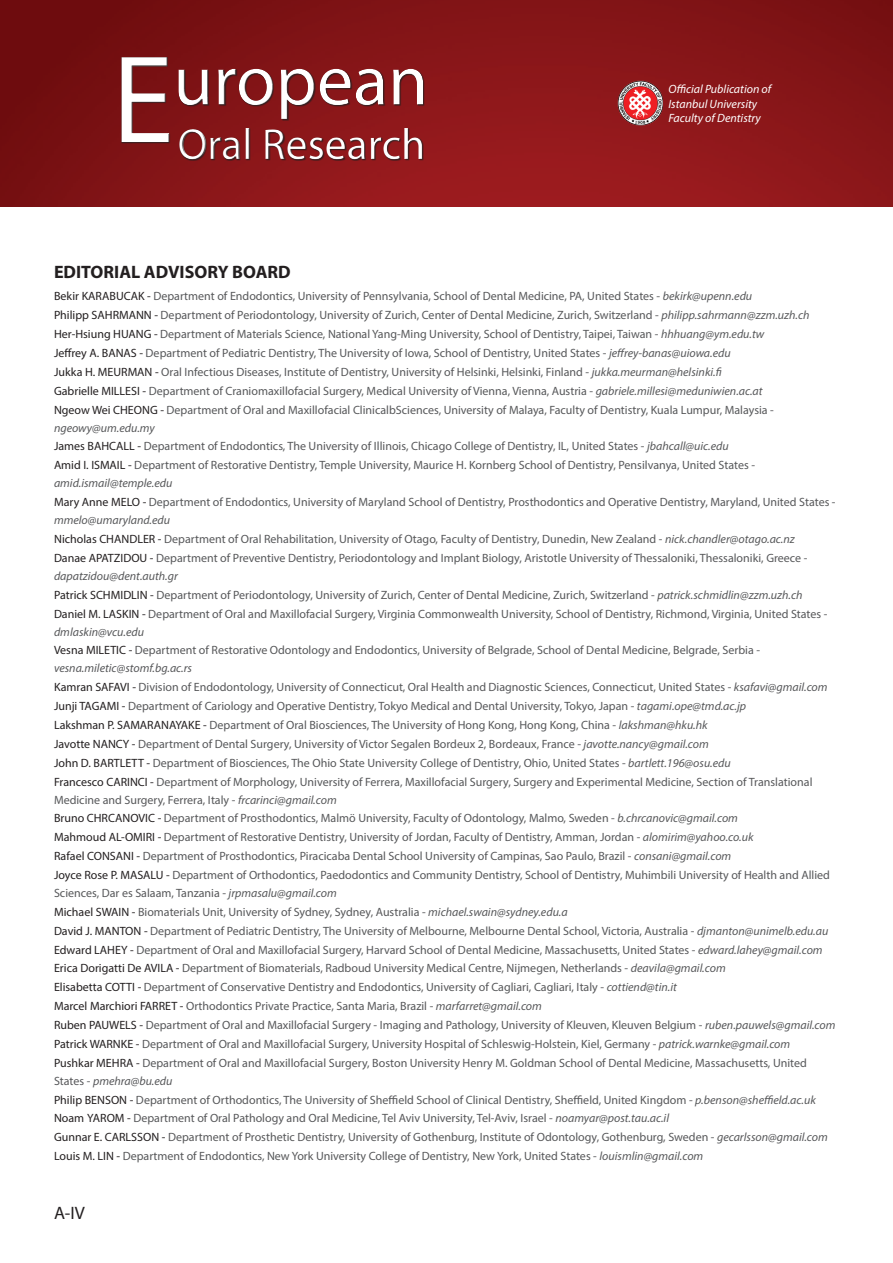
<style>
.page{position:relative;width:893px;height:1263px;background:#fff}
.page>*{position:absolute;margin:0;border:0;box-sizing:border-box;transform-origin:0 0}
.t1{font:126.3px "Myriad Pro";color:#fff}
.t2{font:72.3px "Myriad Pro";color:#fff}
.t3{font:43.65px "Myriad Pro";color:#fff}
.t4{font:700 18px "Myriad Pro";color:#231f20}
.t5{font:18px "Myriad Pro";color:#231f20}
.t6{font:12px/18.8px "Myriad Pro";color:#57585a}
.t7{font:italic 12px/14.4px "Myriad Pro";color:#fff}
.s1{color:#231f20}
.s2{font-style:italic}
</style>
<div class="page">
<img style="left:0;top:0;width:893px;height:206px">
<div style="left:178px;top:69px;width:246px;height:51px;background:#231f20;opacity:.83"></div>
<div style="left:121px;top:57px;width:50px;height:87px;background:#231f20;opacity:.75"></div>
<div style="left:120px;top:57px;width:50px;height:86px;background:#231f20;opacity:.83"></div>
<div style="left:180px;top:128px;width:244px;height:33px;background:#231f20;opacity:.75"></div>
<div style="left:179px;top:127px;width:244px;height:32px;background:#8c1719"></div>
<div style="left:179px;top:128px;width:244px;height:32px;background:#231f20;opacity:.83"></div>
<img style="left:618px;top:81px;width:45px;height:44px">
<h1 class="t1" style="left:112px;top:22px;width:64px">E</h1>
<h2 class="t2" style="left:173px;top:36px;width:256px">uropean</h2>
<h3 class="t3" style="left:177px;top:117px;width:249px">Oral Research</h3>
<p class="t7" style="left:668px;top:82px;width:104px">Official Publication of<br>Istanbul University<br>Faculty of Dentistry</p>
<h3 class="t4" style="left:54px;top:260px;width:238px">EDITORIAL ADVISORY BOARD</h3>
<p class="t6" style="left:54px;top:287px;width:783px"><span class="s1">Bekir KARABUCAK -</span> Department of Endodontics, University of Pennsylvania, School of Dental Medicine, PA, United States - <span class="s2">bekirk@upenn.edu<br></span><span class="s1">Philipp SAHRMANN -</span> Department of Periodontology, University of Zurich, Center of Dental Medicine, Zurich, Switzerland - <span class="s2">philipp.sahrmann@zzm.uzh.ch </span><span class="s1">Her-Hsiung HUANG -</span> Department of Materials Science, National Yang-Ming University, School of Dentistry, Taipei, Taiwan - <span class="s2">hhhuang@ym.edu.tw<br></span><span class="s1">Jeffrey A. BANAS -</span> Department of Pediatric Dentistry, The University of Iowa, School of Dentistry, United States - <span class="s2">jeffrey-banas@uiowa.edu<br></span><span class="s1">Jukka H. MEURMAN -</span> Oral Infectious Diseases, Institute of Dentistry, University of Helsinki, Helsinki, Finland - <span class="s2">jukka.meurman@helsinki.fi<br></span><span class="s1">Gabrielle MILLESI -</span> Department of Craniomaxillofacial Surgery, Medical University of Vienna, Vienna, Austria - <span class="s2">gabriele.millesi@meduniwien.ac.at<br></span><span class="s1">Ngeow Wei CHEONG -</span> Department of Oral and Maxillofacial ClinicalbSciences, University of Malaya, Faculty of Dentistry, Kuala Lumpur, Malaysia - <span class="s2">ngeowy@um.edu.my<br></span><span class="s1">James BAHCALL -</span> Department of Endodontics, The University of Illinois, Chicago College of Dentistry, IL, United States - <span class="s2">jbahcall@uic.edu<br></span><span class="s1">Amid I. ISMAIL -</span> Department of Restorative Dentistry, Temple University, Maurice H. Kornberg School of Dentistry, Pensilvanya, United States - <span class="s2">amid.ismail@temple.edu<br></span><span class="s1">Mary Anne MELO -</span> Department of Endodontics, University of Maryland School of Dentistry, Prosthodontics and Operative Dentistry, Maryland, United States - <span class="s2">mmelo@umaryland.edu<br></span><span class="s1">Nicholas CHANDLER -</span> Department of Oral Rehabilitation, University of Otago, Faculty of Dentistry, Dunedin, New Zealand - <span class="s2">nick.chandler@otago.ac.nz<br></span><span class="s1">Danae APATZIDOU -</span> Department of Preventive Dentistry, Periodontology and Implant Biology, Aristotle University of Thessaloniki, Thessaloniki, Greece - <span class="s2">dapatzidou@dent.auth.gr<br></span><span class="s1">Patrick SCHMIDLIN -</span> Department of Periodontology, University of Zurich, Center of Dental Medicine, Zurich, Switzerland - <span class="s2">patrick.schmidlin@zzm.uzh.ch </span><span class="s1">Daniel M. LASKIN -</span> Department of Oral and Maxillofacial Surgery, Virginia Commonwealth University, School of Dentistry, Richmond, Virginia, United States - <span class="s2">dmlaskin@vcu.edu<br></span><span class="s1">Vesna MILETIC -</span> Department of Restorative Odontology and Endodontics, University of Belgrade, School of Dental Medicine, Belgrade, Serbia - <span class="s2">vesna.miletic@stomf.bg.ac.rs<br></span><span class="s1">Kamran SAFAVI -</span> Division of Endodontology, University of Connecticut, Oral Health and Diagnostic Sciences, Connecticut, United States - <span class="s2">ksafavi@gmail.com </span><span class="s1">Junji TAGAMI -</span> Department of Cariology and Operative Dentistry, Tokyo Medical and Dental University, Tokyo, Japan - <span class="s2">tagami.ope@tmd.ac.jp<br></span><span class="s1">Lakshman P. SAMARANAYAKE -</span> Department of Oral Biosciences, The University of Hong Kong, Hong Kong, China - <span class="s2">lakshman@hku.hk<br></span><span class="s1">Javotte NANCY -</span> Department of Dental Surgery, University of Victor Segalen Bordeux 2, Bordeaux, France - <span class="s2">javotte.nancy@gmail.com<br></span><span class="s1">John D. BARTLETT -</span> Department of Biosciences, The Ohio State University College of Dentistry, Ohio, United States - <span class="s2">bartlett.196@osu.edu<br></span><span class="s1">Francesco CARINCI -</span> Department of Morphology, University of Ferrera, Maxillofacial Surgery, Surgery and Experimental Medicine, Section of Translational Medicine and Surgery, Ferrera, Italy - <span class="s2">frcarinci@gmail.com<br></span><span class="s1">Bruno CHRCANOVIC -</span> Department of Prosthodontics, Malmö University, Faculty of Odontology, Malmo, Sweden - <span class="s2">b.chrcanovic@gmail.com<br></span><span class="s1">Mahmoud AL-OMIRI -</span> Department of Restorative Dentistry, University of Jordan, Faculty of Dentistry, Amman, Jordan - <span class="s2">alomirim@yahoo.co.uk<br></span><span class="s1">Rafael CONSANI -</span> Department of Prosthodontics, Piracicaba Dental School University of Campinas, Sao Paulo, Brazil - <span class="s2">consani@gmail.com<br></span><span class="s1">Joyce Rose P. MASALU -</span> Department of Orthodontics, Paedodontics and Community Dentistry, School of Dentistry, Muhimbili University of Health and Allied Sciences, Dar es Salaam, Tanzania - <span class="s2">jrpmasalu@gmail.com<br></span><span class="s1">Michael SWAIN -</span> Biomaterials Unit, University of Sydney, Sydney, Australia - <span class="s2">michael.swain@sydney.edu.a<br></span><span class="s1">David J. MANTON -</span> Department of Pediatric Dentistry, The University of Melbourne, Melbourne Dental School, Victoria, Australia - <span class="s2">djmanton@unimelb.edu.au </span><span class="s1">Edward LAHEY -</span> Department of Oral and Maxillofacial Surgery, Harvard School of Dental Medicine, Massachusetts, United States - <span class="s2">edward.lahey@gmail.com </span><span class="s1">Erica Dorigatti De AVILA -</span> Department of Biomaterials, Radboud University Medical Centre, Nijmegen, Netherlands - <span class="s2">deavila@gmail.com<br></span><span class="s1">Elisabetta COTTI -</span> Department of Conservative Dentistry and Endodontics, University of Cagliari, Cagliari, Italy - <span class="s2">cottiend@tin.it<br></span><span class="s1">Marcel Marchiori FARRET -</span> Orthodontics Private Practice, Santa Maria, Brazil - <span class="s2">marfarret@gmail.com<br></span><span class="s1">Ruben PAUWELS -</span> Department of Oral and Maxillofacial Surgery - Imaging and Pathology, University of Kleuven, Kleuven Belgium - <span class="s2">ruben.pauwels@gmail.com </span><span class="s1">Patrick WARNKE -</span> Department of Oral and Maxillofacial Surgery, University Hospital of Schleswig-Holstein, Kiel, Germany - <span class="s2">patrick.warnke@gmail.com<br></span><span class="s1">Pushkar MEHRA -</span> Department of Oral and Maxillofacial Surgery, Boston University Henry M. Goldman School of Dental Medicine, Massachusetts, United States - <span class="s2">pmehra@bu.edu<br></span><span class="s1">Philip BENSON -</span> Department of Orthodontics, The University of Sheffield School of Clinical Dentistry, Sheffield, United Kingdom - <span class="s2">p.benson@sheffield.ac.uk </span><span class="s1">Noam YAROM -</span> Department of Oral Pathology and Oral Medicine, Tel Aviv University, Tel-Aviv, Israel - <span class="s2">noamyar@post.tau.ac.il<br></span><span class="s1">Gunnar E. CARLSSON -</span> Department of Prosthetic Dentistry, University of Gothenburg, Institute of Odontology, Gothenburg, Sweden - <span class="s2">gecarlsson@gmail.com </span><span class="s1">Louis M. LIN -</span> Department of Endodontics, New York University College of Dentistry, New York, United States - <span class="s2">louismlin@gmail.com</span></p>
<h3 class="t5" style="left:54px;top:1202px;width:32px">A-IV</h3>
</div>
